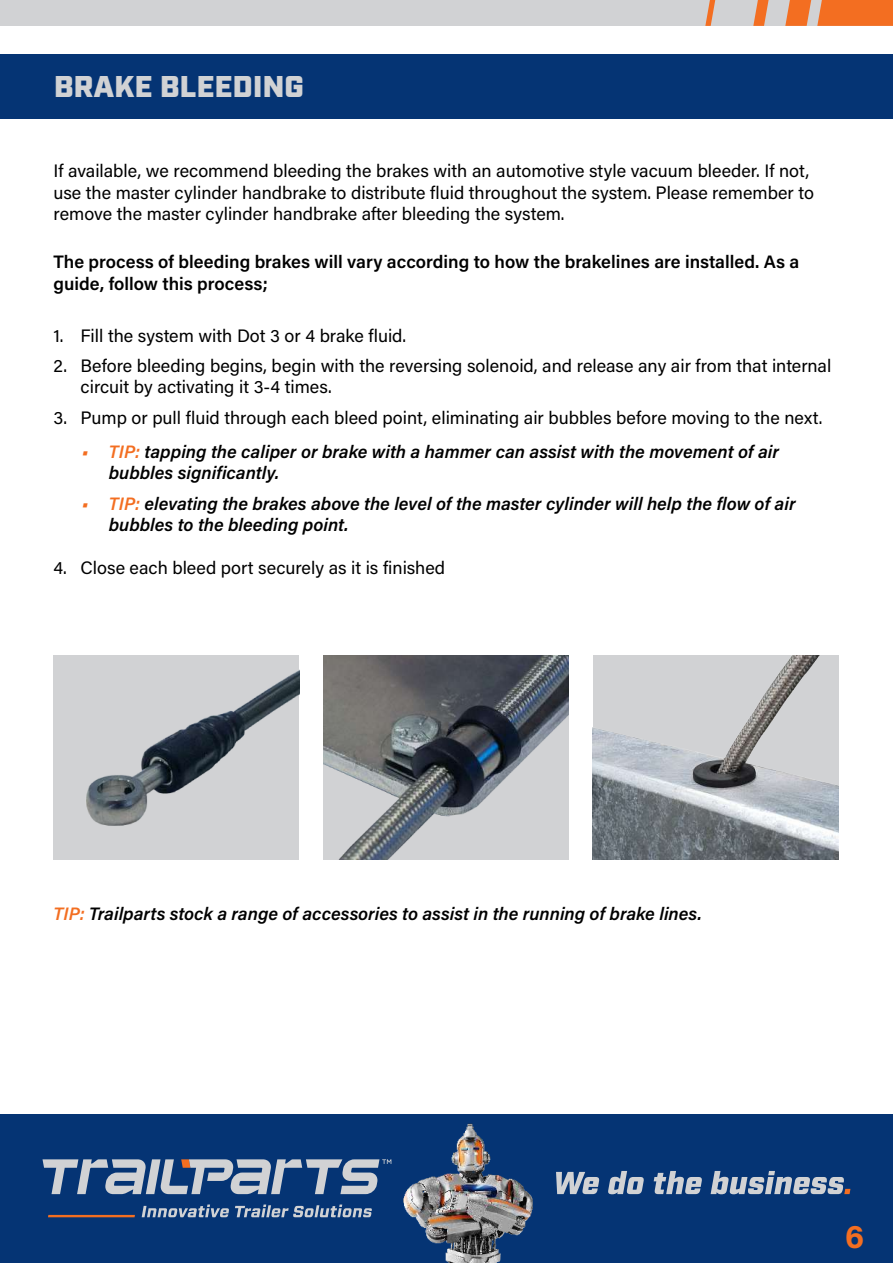
<style>
.page{position:relative;width:893px;height:1263px;background:#fff}
.page>*{position:absolute;margin:0;border:0;box-sizing:border-box;transform-origin:0 0}
.t1{font:700 33px "Acumin Pro";color:#f36e21}
.t2{font:900 30px "Industry";letter-spacing:.01em;color:#d1d2d4}
.t3{font:18px/21.6px "Acumin Pro";color:#000}
.t4{font:italic 600 18px/21.6px "Acumin Pro";color:#000}
.t5{font:600 18px/21.6px "Acumin Pro";color:#000}
.s1{color:#f36e21}
</style>
<div class="page">
<div style="left:0;top:1114px;width:893px;height:149px;background:#053474"></div>
<div style="left:0;top:0;width:893px;height:26px;background:#d1d2d4"></div>
<svg style="left:785px;top:0;width:108px;height:26px;background:#ee7a37"></svg>
<svg style="left:753px;top:0;width:16px;height:26px"></svg>
<svg style="left:705px;top:0;width:11px;height:26px"></svg>
<svg style="left:43px;top:1159px;width:348px;height:58px"></svg>
<svg style="left:556px;top:1171px;width:294px;height:23px"></svg>
<img style="left:403px;top:1123px;width:129px;height:140px">
<div style="left:0;top:54px;width:893px;height:64px;background:#053474"></div>
<img style="left:53px;top:655px;width:246px;height:205px">
<img style="left:323px;top:655px;width:246px;height:205px">
<img style="left:593px;top:655px;width:245px;height:205px">
<h2 class="t2" style="left:54px;top:69px;width:251px">BRAKE BLEEDING</h2>
<p class="t3" style="left:54px;top:159px;width:762px">If available, we recommend bleeding the brakes with an automotive style vacuum bleeder. If not, use the master cylinder handbrake to distribute fluid throughout the system. Please remember to remove the master cylinder handbrake after bleeding the system.</p>
<p class="t5" style="left:54px;top:250px;width:747px">The process of bleeding brakes will vary according to how the brakelines are installed. As a guide, follow this process;</p>
<p class="t3" style="left:54px;top:324px;width:354px">1. Fill the system with Dot 3 or 4 brake fluid.</p>
<p class="t3" style="left:81px;top:354px;width:752px;text-indent:-27px">2. Before bleeding begins, begin with the reversing solenoid, and release any air from that internal circuit by activating it 3-4 times.</p>
<p class="t3" style="left:54px;top:406px;width:770px">3. Pump or pull fluid through each bleed point, eliminating air bubbles before moving to the next.</p>
<p class="t4" style="left:109px;top:440px;width:672px;text-indent:-27px"><span class="s1">• TIP:</span> tapping the caliper or brake with a hammer can assist with the movement of air bubbles significantly.</p>
<p class="t4" style="left:109px;top:492px;width:688px;text-indent:-27px"><span class="s1">• TIP:</span> elevating the brakes above the level of the master cylinder will help the flow of air bubbles to the bleeding point.</p>
<p class="t3" style="left:54px;top:556px;width:393px">4. Close each bleed port securely as it is finished</p>
<p class="t4" style="left:54px;top:902px;width:650px"><span class="s1">TIP:</span> Trailparts stock a range of accessories to assist in the running of brake lines.</p>
<h1 class="t1" style="left:845px;top:1213px;width:21px">6</h1>
</div>
